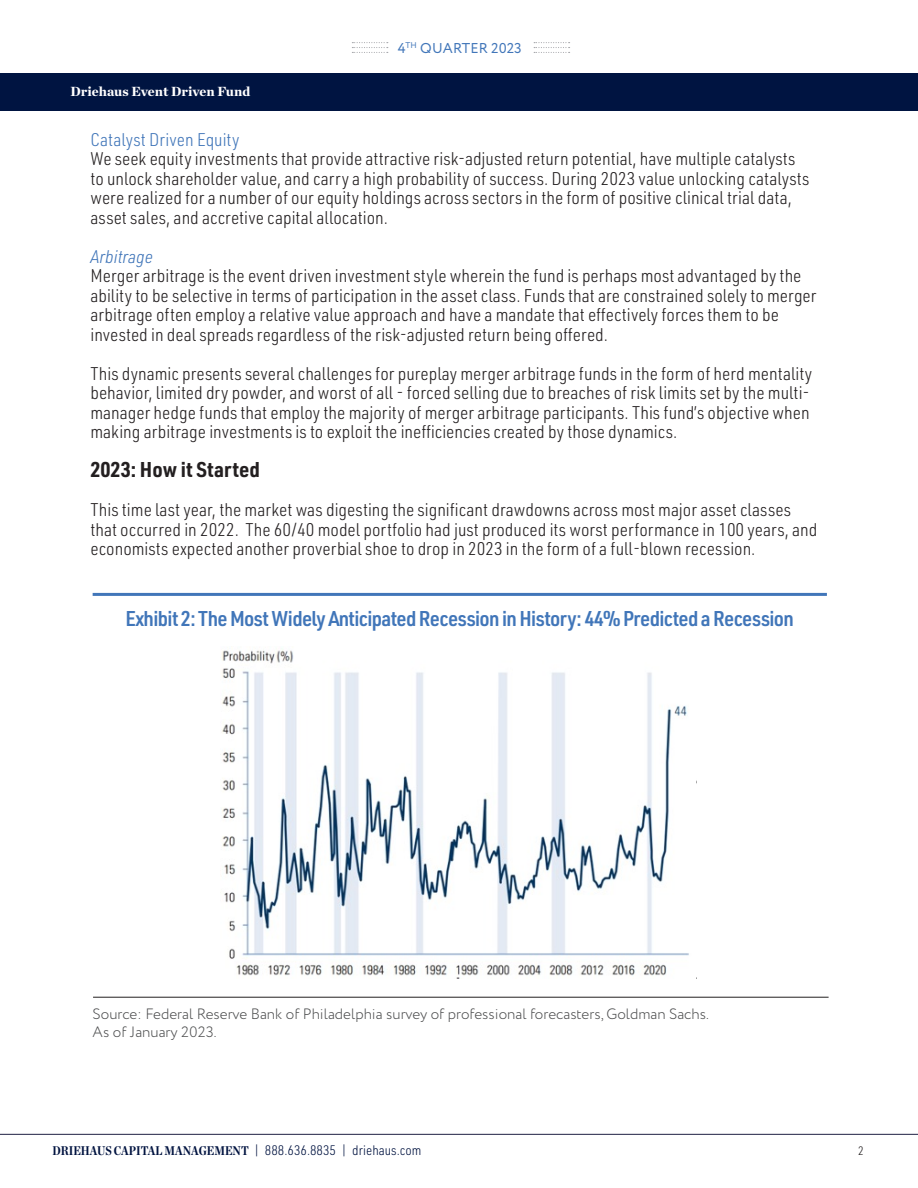
<style>
.page{position:relative;width:918px;height:1188px;background:#fff}
.page>*{position:absolute;margin:0;border:0;box-sizing:border-box;transform-origin:0 0}
.t1{font:600 21px "URWDIN Semi Cond";letter-spacing:-.03em;color:#4176b9}
.t2{font:700 21px "URWDIN Semi Cond";color:#231f20}
.t3{font:300 18px/19.5px "URWDIN Semi Cond";color:#231f20}
.t4{font:300 18px "URWDIN Semi Cond";color:#4176b9}
.t5{font:italic 300 18px "URWDIN Semi Cond";color:#4176b9}
.t6{font:300 15px/18px "Circe";color:#4b4c4d}
.t7{font:14.25px "Circe";letter-spacing:.01em;color:#4176b9}
.t8{font:300 13.5px "URWDIN Semi Cond";color:#001340}
.t9{font:900 13.5px "Chronicle Deck";color:#fff}
.t10{font:300 12px "URWDIN Semi Cond";color:#231f20}
.s1{font-family:"Chronicle Deck Cond";font-weight:700;font-size:12.75px}
</style>
<div class="page">
<svg style="left:352px;top:42px;width:36px;height:11px"></svg>
<svg style="left:534px;top:42px;width:36px;height:11px"></svg>
<div style="left:0;top:73px;width:918px;height:38px;background:#001441"></div>
<hr style="left:0;top:1134px;width:918px;height:1px;background:#1f2043">
<hr style="left:93px;top:593px;width:734px;height:3px;background:#4176b9">
<img style="left:221px;top:650px;width:476px;height:329px">
<hr style="left:93px;top:997px;width:736px;height:1px;background:#231f20">
<p class="t7" style="left:398px;top:39px;width:126px">4<sup>TH</sup> QUARTER 2023</p>
<p class="t9" style="left:71px;top:80px;width:181px">Driehaus Event Driven Fund</p>
<p class="t4" style="left:90px;top:128px;width:151px">Catalyst Driven Equity</p>
<p class="t3" style="left:90px;top:149px;width:720px">We seek equity investments that provide attractive risk-adjusted return potential, have multiple catalysts to unlock shareholder value, and carry a high probability of success. During 2023 value unlocking catalysts were realized for a number of our equity holdings across sectors in the form of positive clinical trial data, asset sales, and accretive capital allocation.</p>
<p class="t5" style="left:90px;top:245px;width:64px">Arbitrage</p>
<p class="t3" style="left:90px;top:266px;width:728px">Merger arbitrage is the event driven investment style wherein the fund is perhaps most advantaged by the ability to be selective in terms of participation in the asset class. Funds that are constrained solely to merger arbitrage often employ a relative value approach and have a mandate that effectively forces them to be invested in deal spreads regardless of the risk-adjusted return being offered.</p>
<p class="t3" style="left:90px;top:363px;width:723px">This dynamic presents several challenges for pureplay merger arbitrage funds in the form of herd mentality behavior, limited dry powder, and worst of all - forced selling due to breaches of risk limits set by the multi&shy;manager hedge funds that employ the majority of merger arbitrage participants. This fund’s objective when making arbitrage investments is to exploit the inefficiencies created by those dynamics.</p>
<p class="t2" style="left:90px;top:456px;width:171px">2023: How it Started</p>
<p class="t3" style="left:90px;top:500px;width:728px">This time last year, the market was digesting the significant drawdowns across most major asset classes that occurred in 2022. The 60/40 model portfolio had just produced its worst performance in 100 years, and economists expected another proverbial shoe to drop in 2023 in the form of a full-blown recession.</p>
<p class="t1" style="left:126px;top:605px;width:670px">Exhibit 2: The Most Widely Anticipated Recession in History: 44% Predicted a Recession</p>
<p class="t6" style="left:93px;top:1005px;width:618px">Source: Federal Reserve Bank of Philadelphia survey of professional forecasters, Goldman Sachs.<br>As of January 2023.</p>
<p class="t8" style="left:52px;top:1142px;width:371px"><span class="s1">DRIEHAUS CAPITAL MANAGEMENT</span> | 888.636.8835 | driehaus.com</p>
<p class="t10" style="left:858px;top:1143px;width:7px">2</p>
</div>
